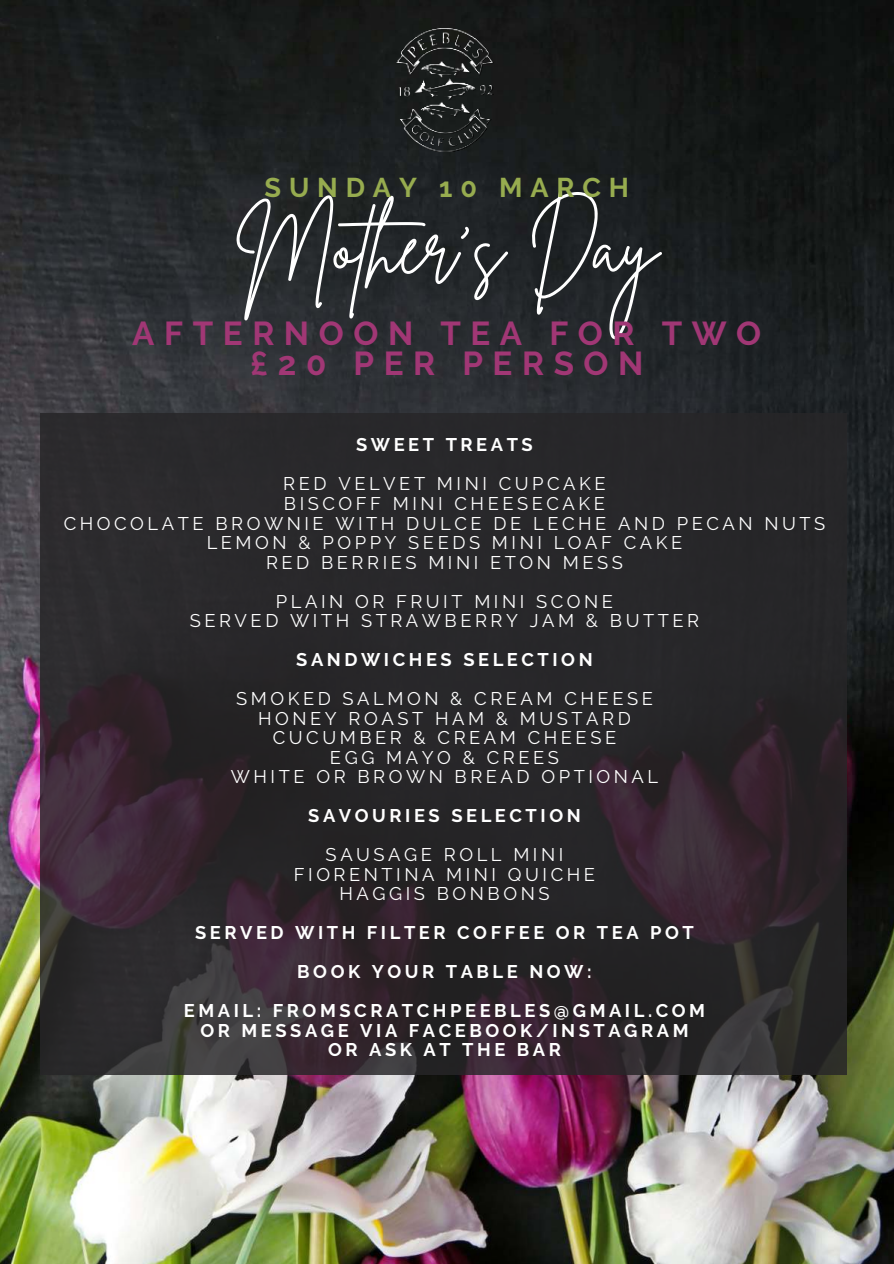
<style>
.page{position:relative;width:894px;height:1264px;background:#fff}
.page>*{position:absolute;margin:0;border:0;box-sizing:border-box;transform-origin:0 0}
.t1{font:77.85px "Brittany Signature";color:#fff}
.t2{font:700 33px/29.2px "Raleway";letter-spacing:.29em;color:#a13775;text-align:center}
.t3{font:700 27px "Raleway";letter-spacing:.29em;color:#97ac4f}
.t4{font:18.3px/19.5px "Raleway";letter-spacing:.195em;color:#fff;text-align:center}
.t5{font:700 18.3px/39px "Raleway";letter-spacing:.195em;color:#fff;text-align:center}
</style>
<div class="page">
<img style="left:0;top:0;width:893px;height:1263px">
<img style="left:391px;top:27px;width:107px;height:125px">
<svg style="left:41px;top:413px;width:805px;height:661px;background:#2b272b"></svg>
<h3 class="t3" style="left:264px;top:172px;width:366px">SUNDAY 10 MARCH</h3>
<h1 class="t1" style="left:235px;top:197px;width:424px">Mother's Day</h1>
<h2 class="t2" style="left:132px;top:319px;width:630px">AFTERNOON TEA FOR TWO £20 PER PERSON</h2>
<p class="t5" style="left:356px;top:425px;width:178px">SWEET TREATS</p>
<p class="t4" style="left:64px;top:474px;width:762px">RED VELVET MINI CUPCAKE<br>BISCOFF MINI CHEESECAKE<br>CHOCOLATE BROWNIE WITH DULCE DE LECHE AND PECAN NUTS<br>LEMON &amp; POPPY SEEDS MINI LOAF CAKE<br>RED BERRIES MINI ETON MESS</p>
<p class="t4" style="left:190px;top:591px;width:511px">PLAIN OR FRUIT MINI SCONE<br>SERVED WITH STRAWBERRY JAM &amp; BUTTER</p>
<p class="t5" style="left:296px;top:640px;width:298px">SANDWICHES SELECTION</p>
<p class="t4" style="left:231px;top:689px;width:428px">SMOKED SALMON &amp; CREAM CHEESE<br>HONEY ROAST HAM &amp; MUSTARD<br>CUCUMBER &amp; CREAM CHEESE<br>EGG MAYO &amp; CREES<br>WHITE OR BROWN BREAD OPTIONAL</p>
<p class="t5" style="left:308px;top:796px;width:274px">SAVOURIES SELECTION</p>
<p class="t4" style="left:294px;top:844px;width:302px">SAUSAGE ROLL MINI<br>FIORENTINA MINI QUICHE<br>HAGGIS BONBONS</p>
<p class="t5" style="left:184px;top:913px;width:522px">SERVED WITH FILTER COFFEE OR TEA POT<br>BOOK YOUR TABLE NOW:<br>EMAIL: FROMSCRATCHPEEBLES@GMAIL.COM</p>
<p class="t5" style="left:200px;top:1020px;width:489px;line-height:19.5px">OR MESSAGE VIA FACEBOOK/INSTAGRAM<br>OR ASK AT THE BAR</p>
</div>
